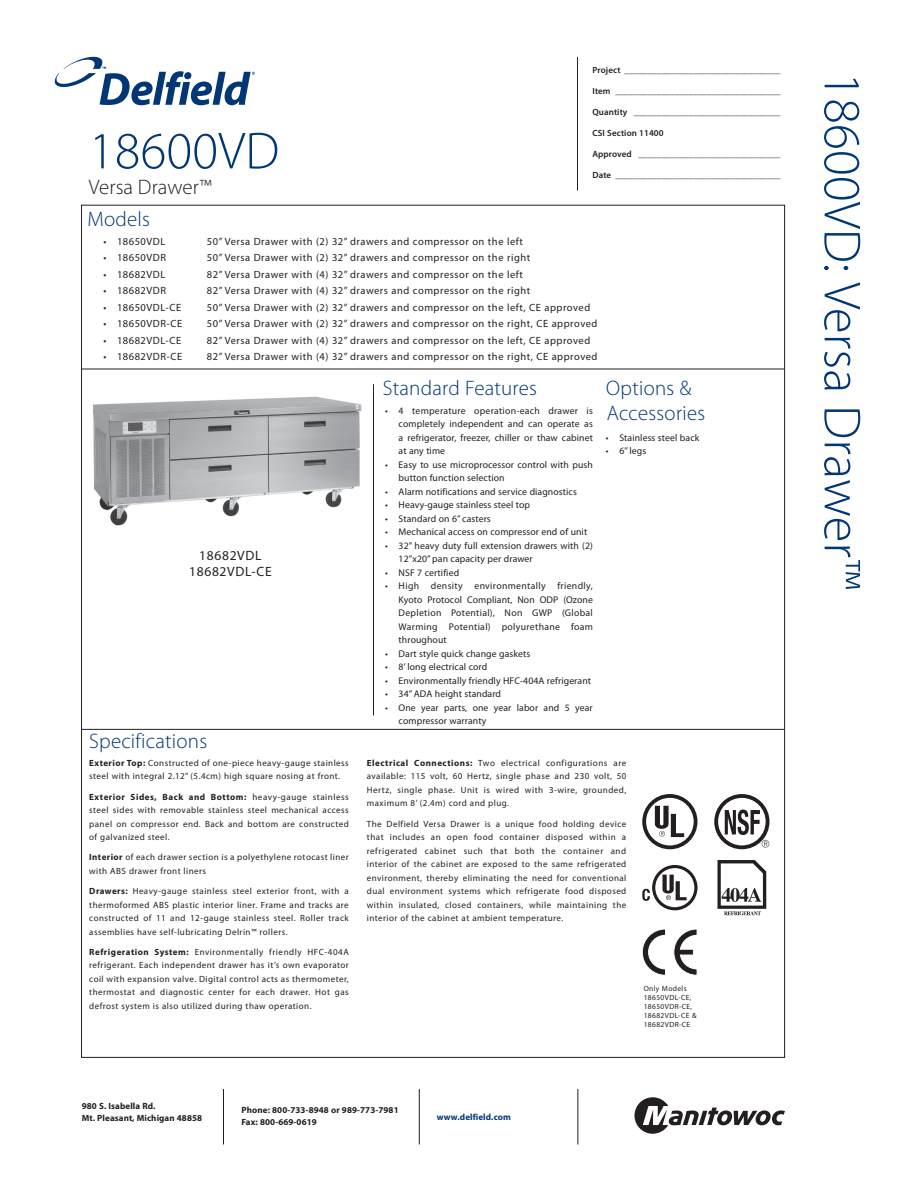
<style>
.page{position:relative;width:918px;height:1188px;background:#fff}
.page>*{position:absolute;margin:0;border:0;box-sizing:border-box;transform-origin:0 0}
.t1{font:300 52.5px "Myriad Pro";letter-spacing:.005em;color:#013775}
.t2{font:300 21px/25.5px "Myriad Pro";letter-spacing:.01em;color:#013775}
.t3{font:300 21px "Myriad Pro";letter-spacing:.005em;color:#231f20}
.t4{font:13.5px/16.2px "Myriad Pro";letter-spacing:.05em;color:#231f20;text-align:center}
.t5{font:10.5px "Myriad Pro";letter-spacing:.05em;color:#231f20}
.t6{font:9.75px/13.5px "Myriad Pro";letter-spacing:.01em;color:#231f20}
.t7{font:9px/13.5px "Myriad Pro";letter-spacing:.05em;color:#231f20;text-align:justify}
.t8{font:600 9px "Myriad Pro";letter-spacing:.01em;color:#231f20}
.t9{font:700 9px/12px "Myriad Pro";letter-spacing:.01em;color:#231f20}
.t10{font:700 9px "Myriad Pro";letter-spacing:.01em;color:#013775}
.t11{font:7.5px/9px "Myriad Pro";letter-spacing:.05em;color:#231f20}
.s1{font-weight:700}
</style>
<div class="page">
<hr style="left:81px;top:369px;width:703px;height:1px;background:#231f20">
<hr style="left:82px;top:729px;width:702px;height:1px;background:#231f20">
<hr style="left:373px;top:384px;width:1px;height:331px;background:#231f20">
<hr style="left:577px;top:57px;width:1px;height:133px;background:#231f20">
<hr style="left:223px;top:1089px;width:1px;height:55px;background:#231f20">
<hr style="left:419px;top:1089px;width:1px;height:55px;background:#231f20">
<hr style="left:578px;top:1089px;width:1px;height:55px;background:#231f20">
<svg style="left:55px;top:57px;width:200px;height:48px"></svg>
<svg style="left:634px;top:1097px;width:151px;height:37px"></svg>
<div style="left:642px;top:794px;width:55px;height:55px;border:4px solid #231f20;border-radius:50%"></div>
<svg style="left:655px;top:806px;width:29px;height:31px"></svg>
<div style="left:652px;top:865px;width:46px;height:45px;border:3px solid #231f20;border-radius:50%"></div>
<svg style="left:662px;top:875px;width:25px;height:25px"></svg>
<svg style="left:642px;top:889px;width:8px;height:12px"></svg>
<div style="left:714px;top:794px;width:56px;height:55px;border:4px solid #231f20;border-radius:50%"></div>
<svg style="left:725px;top:810px;width:44px;height:38px"></svg>
<svg style="left:717px;top:860px;width:49px;height:55px"></svg>
<svg style="left:642px;top:929px;width:23px;height:47px"></svg>
<svg style="left:673px;top:929px;width:24px;height:47px"></svg>
<img style="left:92px;top:396px;width:270px;height:130px">
<h1 class="t1" style="left:89px;top:119px;width:192px">18600VD</h1>
<h2 class="t3" style="left:89px;top:174px;width:124px">Versa Drawer™</h2>
<h2 class="t2" style="left:87px;top:206px;width:64px">Models</h2>
<p class="t8" style="left:592px;top:65px;width:190px">Project __________________________________</p>
<p class="t8" style="left:592px;top:86px;width:190px">Item ____________________________________</p>
<p class="t8" style="left:592px;top:107px;width:190px">Quantity ________________________________</p>
<p class="t8" style="left:592px;top:128px;width:73px">CSI Section 11400</p>
<p class="t8" style="left:592px;top:149px;width:190px">Approved _______________________________</p>
<p class="t8" style="left:592px;top:170px;width:190px">Date ____________________________________</p>
<p class="t5" style="left:104px;top:235px;width:63px">• 18650VDL</p>
<p class="t5" style="left:207px;top:235px;width:318px">50” Versa Drawer with (2) 32” drawers and compressor on the left</p>
<p class="t5" style="left:104px;top:251px;width:64px">• 18650VDR</p>
<p class="t5" style="left:207px;top:251px;width:325px">50” Versa Drawer with (2) 32” drawers and compressor on the right</p>
<p class="t5" style="left:104px;top:268px;width:63px">• 18682VDL</p>
<p class="t5" style="left:207px;top:268px;width:318px">82” Versa Drawer with (4) 32” drawers and compressor on the left</p>
<p class="t5" style="left:104px;top:284px;width:64px">• 18682VDR</p>
<p class="t5" style="left:207px;top:284px;width:325px">82” Versa Drawer with (4) 32” drawers and compressor on the right</p>
<p class="t5" style="left:104px;top:301px;width:79px">• 18650VDL-CE</p>
<p class="t5" style="left:207px;top:301px;width:385px">50” Versa Drawer with (2) 32” drawers and compressor on the left, CE approved</p>
<p class="t5" style="left:104px;top:317px;width:80px">• 18650VDR-CE</p>
<p class="t5" style="left:207px;top:317px;width:392px">50” Versa Drawer with (2) 32” drawers and compressor on the right, CE approved</p>
<p class="t5" style="left:104px;top:334px;width:79px">• 18682VDL-CE</p>
<p class="t5" style="left:207px;top:334px;width:385px">82” Versa Drawer with (4) 32” drawers and compressor on the left, CE approved</p>
<p class="t5" style="left:104px;top:350px;width:80px">• 18682VDR-CE</p>
<p class="t5" style="left:207px;top:350px;width:392px">82” Versa Drawer with (4) 32” drawers and compressor on the right, CE approved</p>
<h3 class="t4" style="left:189px;top:547px;width:84px">18682VDL<br>18682VDL-CE</h3>
<h2 class="t2" style="left:89px;top:728px;width:119px">Specifications</h2>
<p class="t7" style="left:89px;top:756px;width:261px"><span class="s1">Exterior Top:</span> Constructed of one-piece heavy-gauge stainless steel with integral 2.12” (5.4cm) high square nosing at front.</p>
<p class="t7" style="left:89px;top:790px;width:261px"><span class="s1">Exterior Sides, Back and Bottom:</span> heavy-gauge stainless steel sides with removable stainless steel mechanical access panel on compressor end. Back and bottom are constructed of galvanized steel.</p>
<p class="t7" style="left:89px;top:851px;width:261px"><span class="s1">Interior</span> of each drawer section is a polyethylene rotocast liner with ABS drawer front liners</p>
<p class="t7" style="left:89px;top:884px;width:261px"><span class="s1">Drawers:</span> Heavy-gauge stainless steel exterior front, with a thermoformed ABS plastic interior liner. Frame and tracks are constructed of 11 and 12-gauge stainless steel. Roller track assemblies have self-lubricating Delrin™ rollers.</p>
<p class="t7" style="left:89px;top:945px;width:261px"><span class="s1">Refrigeration System:</span> Environmentally friendly HFC-404A refrigerant. Each independent drawer has it’s own evaporator coil with expansion valve. Digital control acts as thermometer, thermostat and diagnostic center for each drawer. Hot gas defrost system is also utilized during thaw operation.</p>
<h2 class="t2" style="left:383px;top:375px;width:156px">Standard Features</h2>
<h2 class="t2" style="left:606px;top:375px;width:101px">Options &amp;<br>Accessories</h2>
<p class="t6" style="left:399px;top:404px;width:196px;text-align:justify;text-indent:-14px">• 4 temperature operation-each drawer is completely independent and can operate as a refrigerator, freezer, chiller or thaw cabinet at any time</p>
<p class="t6" style="left:399px;top:458px;width:196px;text-indent:-14px">• Easy to use microprocessor control with push button function selection</p>
<p class="t6" style="left:385px;top:485px;width:193px">• Alarm notifications and service diagnostics</p>
<p class="t6" style="left:385px;top:498px;width:147px">• Heavy-gauge stainless steel top</p>
<p class="t6" style="left:385px;top:512px;width:107px">• Standard on 6” casters</p>
<p class="t6" style="left:385px;top:525px;width:204px">• Mechanical access on compressor end of unit</p>
<p class="t6" style="left:399px;top:539px;width:196px;text-indent:-14px">• 32” heavy duty full extension drawers with (2)<br>12”x20” pan capacity per drawer</p>
<p class="t6" style="left:385px;top:566px;width:76px">• NSF 7 certified</p>
<p class="t6" style="left:399px;top:579px;width:196px;text-align:justify;text-indent:-14px">• High density environmentally friendly, Kyoto Protocol Compliant, Non ODP (Ozone Depletion Potential), Non GWP (Global Warming Potential) polyurethane foam throughout</p>
<p class="t6" style="left:385px;top:647px;width:147px">• Dart style quick change gaskets</p>
<p class="t6" style="left:385px;top:660px;width:104px">• 8’ long electrical cord</p>
<p class="t6" style="left:385px;top:674px;width:207px">• Environmentally friendly HFC-404A refrigerant</p>
<p class="t6" style="left:385px;top:687px;width:117px">• 34” ADA height standard</p>
<p class="t6" style="left:399px;top:701px;width:196px;text-indent:-14px">• One year parts, one year labor and 5 year compressor warranty</p>
<p class="t6" style="left:606px;top:431px;width:95px">• Stainless steel back</p>
<p class="t6" style="left:606px;top:444px;width:42px">• 6” legs</p>
<p class="t7" style="left:367px;top:756px;width:261px"><span class="s1">Electrical Connections:</span> Two electrical configurations are available: 115 volt, 60 Hertz, single phase and 230 volt, 50<br>Hertz, single phase. Unit is wired with 3-wire, grounded, maximum 8’ (2.4m) cord and plug.</p>
<p class="t7" style="left:367px;top:817px;width:261px">The Delfield Versa Drawer is a unique food holding device that includes an open food container disposed within a refrigerated cabinet such that both the container and interior of the cabinet are exposed to the same refrigerated environment, thereby eliminating the need for conventional dual environment systems which refrigerate food disposed within insulated, closed containers, while maintaining the interior of the cabinet at ambient temperature.</p>
<p class="t11" style="left:644px;top:984px;width:54px">Only Models<br>18650VDL-CE,<br>18650VDR-CE,<br>18682VDL-CE &amp;<br>18682VDR-CE</p>
<p class="t9" style="left:82px;top:1100px;width:122px">980 S. Isabella Rd.<br>Mt. Pleasant, Michigan 48858</p>
<p class="t9" style="left:242px;top:1104px;width:159px">Phone: 800-733-8948 or 989-773-7981<br>Fax: 800-669-0619</p>
<p class="t10" style="left:437px;top:1111px;width:75px">www.delfield.com</p>
<h1 class="t1" style="left:874px;top:72px;width:519px;rotate:90deg">18600VD: Versa Drawer™</h1>
</div>
